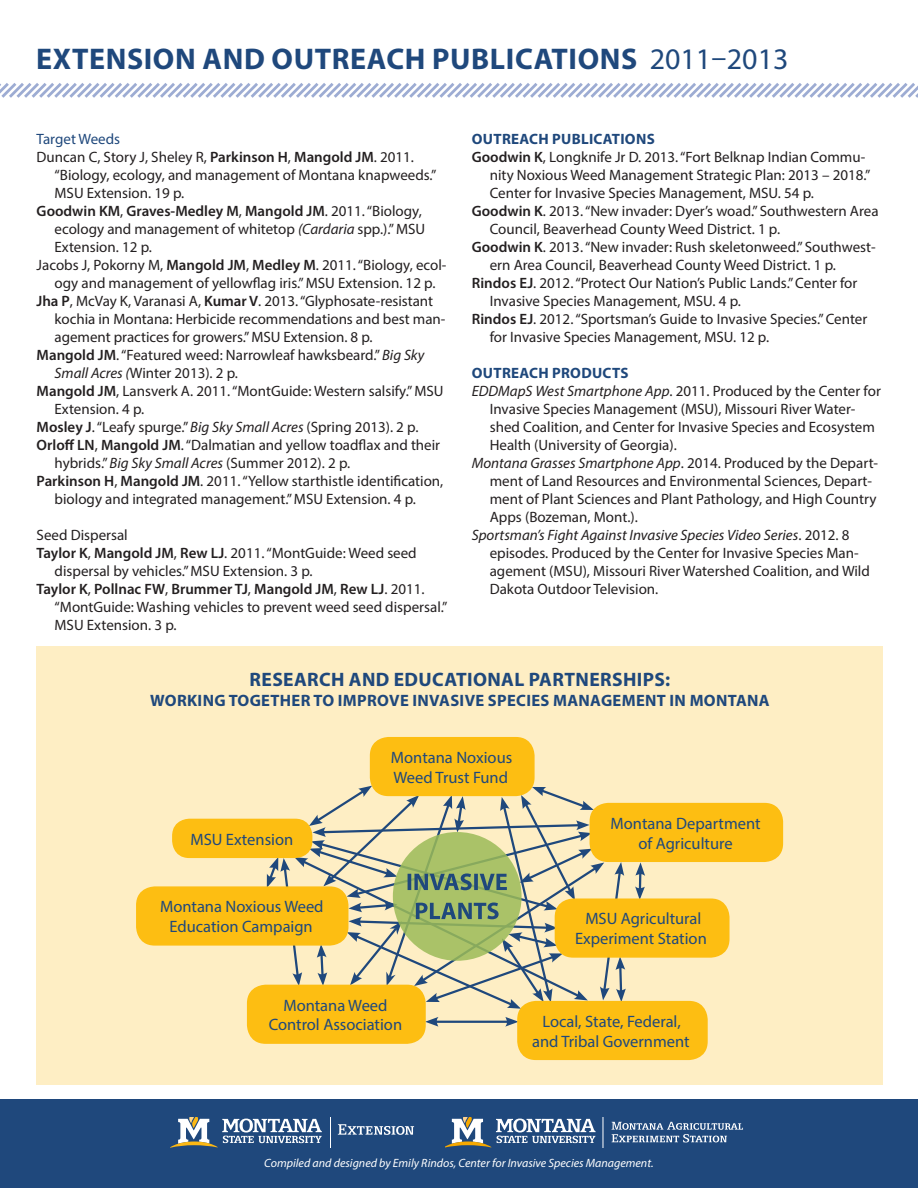
<style>
.page{position:relative;width:918px;height:1188px;background:#fff}
.page>*{position:absolute;margin:0;border:0;box-sizing:border-box;transform-origin:0 0}
.t1{font:700 30px "Myriad Pro";letter-spacing:.02em;color:#1f487c}
.Text_Subhead_1{font:700 19.5px "Myriad Pro";letter-spacing:.02em;color:#1f487c}
.t2{font:16.5px/19.8px "Myriad Pro";color:#1f487c;text-align:center}
.Text_Subhead_1-2{font:700 16.5px "Myriad Pro";letter-spacing:.02em;color:#1f487c}
.Journal_article{font:15px/18px "Myriad Pro";color:#231f20}
.Text_Subhead_1-3{font:700 15px "Myriad Pro";letter-spacing:.02em;color:#1f487c}
.Topic_header{font:15px "Myriad Pro";color:#231f20}
.Topic_header-2{font:15px "Myriad Pro";color:#1f487c}
.t3{font:italic 12px "Myriad Pro";color:#fff}
.s1{font-weight:400}
.s2{font-weight:600}
.s3{font-style:italic}
</style>
<div class="page">
<div style="left:37px;top:646px;width:846px;height:439px;background:#feeec4"></div>
<div style="left:0;top:1100px;width:918px;height:88px;background:#1f487c"></div>
<svg style="left:612px;top:1122px;width:131px;height:20px"></svg>
<hr style="left:603px;top:1117px;width:1px;height:31px;background:#fff">
<svg style="left:445px;top:1117px;width:151px;height:31px"></svg>
<svg style="left:338px;top:1124px;width:76px;height:11px"></svg>
<hr style="left:330px;top:1117px;width:1px;height:31px;background:#fff">
<svg style="left:170px;top:1117px;width:152px;height:31px"></svg>
<svg style="left:0;top:83px;width:918px;height:15px"></svg>
<hr style="left:434px;top:1021px;width:75px;height:2px;background:#1f487c">
<svg style="left:426px;top:1017px;width:13px;height:10px"></svg>
<svg style="left:505px;top:1017px;width:12px;height:10px"></svg>
<svg style="left:635px;top:862px;width:10px;height:36px"></svg>
<div style="left:590px;top:804px;width:192px;height:57px;background:#fdbe12;border-radius:18px"></div>
<div style="left:590px;top:803px;width:193px;height:59px;border:2px solid #fdbe12;border-radius:18px"></div>
<div style="left:371px;top:738px;width:163px;height:57px;background:#fdbe12;border-radius:18px"></div>
<div style="left:370px;top:737px;width:165px;height:59px;border:2px solid #fdbe12;border-radius:18px"></div>
<div style="left:518px;top:1002px;width:189px;height:57px;background:#fdbe12;border-radius:18px"></div>
<div style="left:517px;top:1001px;width:191px;height:59px;border:2px solid #fdbe12;border-radius:18px"></div>
<div style="left:248px;top:985px;width:177px;height:58px;background:#fdbe12;border-radius:18px"></div>
<div style="left:247px;top:985px;width:179px;height:59px;border:2px solid #fdbe12;border-radius:18px"></div>
<div style="left:173px;top:819px;width:139px;height:38px;background:#fdbe12;border-radius:16px"></div>
<div style="left:172px;top:819px;width:140px;height:39px;border:2px solid #fdbe12;border-radius:16px"></div>
<svg style="left:267px;top:786px;width:359px;height:223px"></svg>
<div style="left:137px;top:887px;width:211px;height:58px;background:#fdbe12;border-radius:18px"></div>
<div style="left:136px;top:886px;width:212px;height:60px;border:2px solid #fdbe12;border-radius:18px"></div>
<div style="left:555px;top:899px;width:174px;height:58px;background:#fdbe12;border-radius:18px"></div>
<div style="left:555px;top:898px;width:175px;height:60px;border:2px solid #fdbe12;border-radius:18px"></div>
<p class="t1" style="left:36px;top:39px;width:754px">EXTENSION AND OUTREACH PUBLICATIONS <span class="s1">2011–2013</span></p>
<p class="Topic_header-2" style="left:37px;top:130px;width:85px">Target Weeds</p>
<p class="Journal_article" style="left:55px;top:148px;width:383px;text-indent:-18px">Duncan C, Story J, Sheley R, <span class="s2">Parkinson H</span>, <span class="s2">Mangold JM</span>. 2011. “Biology, ecology, and management of Montana knapweeds.”<br>MSU Extension. 19 p.</p>
<p class="Journal_article" style="left:55px;top:202px;width:372px;text-indent:-18px"><span class="s2">Goodwin KM</span>, <span class="s2">Graves-Medley M</span>, <span class="s2">Mangold JM</span>. 2011. “Biology, ecology and management of whitetop <span class="s3">(Cardaria</span> spp.).” MSU<br>Extension. 12 p.</p>
<p class="Journal_article" style="left:37px;top:256px;width:411px;text-align:center">Jacobs J, Pokorny M, <span class="s2">Mangold JM</span>, <span class="s2">Medley M</span>. 2011. “Biology, ecol&shy;ogy and management of yellowflag iris.” MSU Extension. 12 p.</p>
<p class="Journal_article" style="left:55px;top:292px;width:392px;text-indent:-18px"><span class="s2">Jha P</span>, McVay K, Varanasi A, <span class="s2">Kumar V</span>. 2013. “Glyphosate-resistant kochia in Montana: Herbicide recommendations and best man&shy;agement practices for growers.” MSU Extension. 8 p.</p>
<p class="Journal_article" style="left:55px;top:346px;width:371px;text-indent:-18px"><span class="s2">Mangold JM</span>. “Featured weed: Narrowleaf hawksbeard.” <span class="s3">Big Sky<br>Small Acres (</span>Winter 2013). 2 p.</p>
<p class="Journal_article" style="left:55px;top:382px;width:390px;text-indent:-18px"><span class="s2">Mangold JM</span>, Lansverk A. 2011. “MontGuide: Western salsify.” MSU<br>Extension. 4 p.</p>
<p class="Journal_article" style="left:37px;top:418px;width:383px"><span class="s2">Mosley J</span>. “Leafy spurge.” <span class="s3">Big Sky Small Acres</span> (Spring 2013). 2 p.</p>
<p class="Journal_article" style="left:55px;top:436px;width:387px;text-indent:-18px"><span class="s2">Orloff LN</span>, <span class="s2">Mangold JM</span>. “Dalmatian and yellow toadflax and their hybrids.” <span class="s3">Big Sky Small Acres</span> (Summer 2012). 2 p.</p>
<p class="Journal_article" style="left:55px;top:472px;width:390px;text-indent:-18px"><span class="s2">Parkinson H</span>, <span class="s2">Mangold JM</span>. 2011. “Yellow starthistle identification, biology and integrated management.” MSU Extension. 4 p.</p>
<p class="Topic_header" style="left:37px;top:526px;width:93px">Seed Dispersal</p>
<p class="Journal_article" style="left:55px;top:544px;width:364px;text-indent:-18px"><span class="s2">Taylor K</span>, <span class="s2">Mangold JM</span>, <span class="s2">Rew LJ</span>. 2011. “MontGuide: Weed seed dispersal by vehicles.” MSU Extension. 3 p.</p>
<p class="Journal_article" style="left:55px;top:580px;width:394px;text-indent:-18px"><span class="s2">Taylor K</span>, <span class="s2">Pollnac FW</span>, <span class="s2">Brummer TJ</span>, <span class="s2">Mangold JM</span>, <span class="s2">Rew LJ</span>. 2011. “MontGuide: Washing vehicles to prevent weed seed dispersal.”<br>MSU Extension. 3 p.</p>
<p class="Text_Subhead_1-3" style="left:472px;top:129px;width:184px">OUTREACH PUBLICATIONS</p>
<p class="Journal_article" style="left:490px;top:148px;width:382px;text-indent:-18px"><span class="s2">Goodwin K</span>, Longknife Jr D. 2013. “Fort Belknap Indian Commu&shy;nity Noxious Weed Management Strategic Plan: 2013 – 2018.”<br>Center for Invasive Species Management, MSU. 54 p.</p>
<p class="Journal_article" style="left:490px;top:202px;width:390px;text-indent:-18px"><span class="s2">Goodwin K</span>. 2013. “New invader: Dyer’s woad.” Southwestern Area<br>Council, Beaverhead County Weed District. 1 p.</p>
<p class="Journal_article" style="left:490px;top:238px;width:387px;text-indent:-18px"><span class="s2">Goodwin K</span>. 2013. “New invader: Rush skeletonweed.” Southwest&shy;ern Area Council, Beaverhead County Weed District. 1 p.</p>
<p class="Journal_article" style="left:490px;top:274px;width:369px;text-indent:-18px"><span class="s2">Rindos EJ</span>. 2012. “Protect Our Nation’s Public Lands.” Center for<br>Invasive Species Management, MSU. 4 p.</p>
<p class="Journal_article" style="left:490px;top:310px;width:379px;text-indent:-18px"><span class="s2">Rindos EJ</span>. 2012. “Sportsman’s Guide to Invasive Species.” Center for Invasive Species Management, MSU. 12 p.</p>
<p class="Text_Subhead_1-3" style="left:472px;top:363px;width:158px">OUTREACH PRODUCTS</p>
<p class="Journal_article" style="left:490px;top:382px;width:393px;text-indent:-18px"><span class="s3">EDDMapS West Smartphone App</span>. 2011. Produced by the Center for Invasive Species Management (MSU), Missouri River Water&shy;shed Coalition, and Center for Invasive Species and Ecosystem Health (University of Georgia).</p>
<p class="Journal_article" style="left:490px;top:454px;width:390px;text-indent:-18px"><span class="s3">Montana Grasses Smartphone App</span>. 2014. Produced by the Depart&shy;ment of Land Resources and Environmental Sciences, Depart&shy;ment of Plant Sciences and Plant Pathology, and High Country Apps (Bozeman, Mont.).</p>
<p class="Journal_article" style="left:490px;top:526px;width:382px;text-indent:-18px"><span class="s3">Sportsman’s Fight Against Invasive Species Video Series</span>. 2012. 8 episodes. Produced by the Center for Invasive Species Man&shy;agement (MSU), Missouri River Watershed Coalition, and Wild Dakota Outdoor Television.</p>
<p class="Text_Subhead_1" style="left:250px;top:667px;width:422px">RESEARCH AND EDUCATIONAL PARTNERSHIPS:</p>
<p class="Text_Subhead_1-2" style="left:150px;top:690px;width:621px">WORKING TOGETHER TO IMPROVE INVASIVE SPECIES MANAGEMENT IN MONTANA</p>
<p class="t2" style="left:190px;top:829px;width:104px">MSU Extension</p>
<p class="t2" style="left:160px;top:897px;width:165px">Montana Noxious Weed<br>Education Campaign</p>
<p class="t2" style="left:391px;top:747px;width:123px;text-align:left">Montana Noxious<br>Weed Trust Fund</p>
<p class="t2" style="left:269px;top:995px;width:135px">Montana Weed<br>Control Association</p>
<p class="t2" style="left:611px;top:813px;width:152px">Montana Department of Agriculture</p>
<p class="t2" style="left:575px;top:909px;width:133px">MSU Agricultural<br>Experiment Station</p>
<p class="t2" style="left:532px;top:1011px;width:159px">Local, State, Federal, and Tribal Government</p>
<p class="t3" style="left:264px;top:1155px;width:391px">Compiled and designed by Emily Rindos, Center for Invasive Species Management.</p>
</div>
